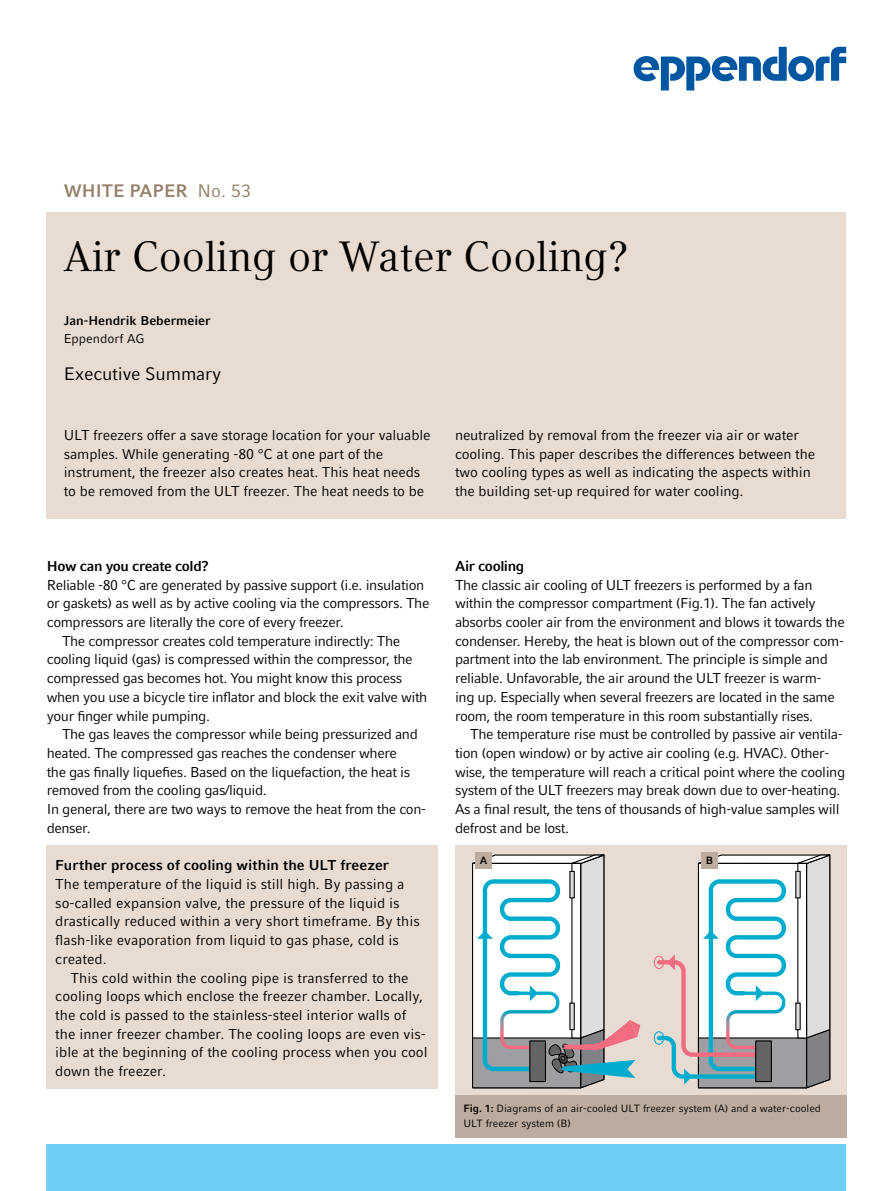
<style>
.page{position:relative;width:893px;height:1191px;background:#fff}
.page>*{position:absolute;margin:0;border:0;box-sizing:border-box;transform-origin:0 0}
.t1{font:42px "Compatil Textfor Eppendorf";color:#000}
.t2{font:18px "Compatil Factfor Eppendorf";letter-spacing:-.01em;color:#000}
.t3{font:700 18px "Compatil Factfor Eppendorf";color:#94816b}
.t4{font:14.25px/18.8px "Compatil Factfor Eppendorf";letter-spacing:-.03em;color:#000}
.t5{font:14.25px/18.8px "Compatil Factfor Eppendorf";color:#000}
.t6{font:14.25px/18.8px "Compatil Factfor Eppendorf";letter-spacing:-.01em;color:#000}
.t7{font:700 14.25px "Compatil Factfor Eppendorf";letter-spacing:-.005em;color:#000}
.t8{font:700 14.25px "Compatil Factfor Eppendorf";letter-spacing:-.025em;color:#000}
.t9{font:700 14.25px "Compatil Factfor Eppendorf";letter-spacing:-.03em;color:#000}
.t10{font:700 12.75px "Compatil Factfor Eppendorf";color:#000}
.t11{font:12.75px "Compatil Factfor Eppendorf";color:#000}
.t12{font:10.5px/15px "Compatil Factfor Eppendorf";color:#000}
.t13{font:700 10.5px "Compatil Factfor Eppendorf";color:#000}
.s1{font-weight:400}
.s2{font-weight:700}
</style>
<div class="page">
<div style="left:47px;top:1144px;width:799px;height:47px;background:#6dcff6"></div>
<svg style="left:634px;top:47px;width:212px;height:43px"></svg>
<div style="left:47px;top:213px;width:799px;height:306px;background:#e7dbd2"></div>
<div style="left:47px;top:845px;width:391px;height:243px;background:#e7dbd2"></div>
<div style="left:455px;top:845px;width:391px;height:250px;background:#e7dbd2"></div>
<svg style="left:472px;top:854px;width:168px;height:234px"></svg>
<div style="left:654px;top:955px;width:10px;height:14px;border:1px solid #f16b81;border-radius:50%"></div>
<div style="left:654px;top:1031px;width:10px;height:13px;border:1px solid #00accd;border-radius:50%"></div>
<svg style="left:655px;top:854px;width:175px;height:234px"></svg>
<div style="left:455px;top:1095px;width:391px;height:43px;background:#bcac9f"></div>
<div style="left:475px;top:852px;width:17px;height:16px;background:#bcac9f"></div>
<div style="left:701px;top:852px;width:17px;height:16px;background:#bcac9f"></div>
<p class="t3" style="left:64px;top:180px;width:189px">WHITE PAPER <span class="s1">No. 53</span></p>
<h1 class="t1" style="left:64px;top:232px;width:567px">Air Cooling or Water Cooling?</h1>
<p class="t10" style="left:64px;top:313px;width:148px">Jan-Hendrik Bebermeier</p>
<p class="t11" style="left:64px;top:331px;width:82px">Eppendorf AG</p>
<p class="t2" style="left:64px;top:364px;width:159px">Executive Summary</p>
<p class="t6" style="left:64px;top:425px;width:368px">ULT freezers offer a save storage location for your valuable samples. While generating -80 °C at one part of the instrument, the freezer also creates heat. This heat needs to be removed from the ULT freezer. The heat needs to be</p>
<p class="t6" style="left:455px;top:425px;width:362px">neutralized by removal from the freezer via air or water cooling. This paper describes the differences between the two cooling types as well as indicating the aspects within the building set-up required for water cooling.</p>
<p class="t8" style="left:47px;top:557px;width:164px">How can you create cold?</p>
<p class="t4" style="left:47px;top:575px;width:379px">Reliable -80 °C are generated by passive support (i.e. insulation</p>
<p class="t4" style="left:47px;top:594px;width:384px">or gaskets) as well as by active cooling via the compressors. The</p>
<p class="t4" style="left:47px;top:612px;width:299px">compressors are literally the core of every freezer.</p>
<p class="t4" style="left:62px;top:631px;width:340px">The compressor creates cold temperature indirectly: The</p>
<p class="t4" style="left:47px;top:650px;width:367px">cooling liquid (gas) is compressed within the compressor, the</p>
<p class="t4" style="left:47px;top:669px;width:357px">compressed gas becomes hot. You might know this process</p>
<p class="t4" style="left:47px;top:687px;width:382px">when you use a bicycle tire inflator and block the exit valve with</p>
<p class="t4" style="left:47px;top:706px;width:165px">your finger while pumping.</p>
<p class="t4" style="left:62px;top:725px;width:357px">The gas leaves the compressor while being pressurized and</p>
<p class="t4" style="left:47px;top:743px;width:352px">heated. The compressed gas reaches the condenser where</p>
<p class="t4" style="left:47px;top:762px;width:365px">the gas finally liquefies. Based on the liquefaction, the heat is</p>
<p class="t4" style="left:47px;top:781px;width:221px">removed from the cooling gas/liquid.</p>
<p class="t4" style="left:47px;top:800px;width:381px">In general, there are two ways to remove the heat from the con-</p>
<p class="t4" style="left:47px;top:818px;width:45px">denser.</p>
<p class="t7" style="left:55px;top:857px;width:335px">Further process of cooling within the ULT freezer</p>
<p class="t5" style="left:55px;top:874px;width:366px">The temperature of the liquid is still high. By passing a so-called expansion valve, the pressure of the liquid is drastically reduced within a very short timeframe. By this flash-like evaporation from liquid to gas phase, cold is created.</p>
<p class="t5" style="left:55px;top:968px;width:374px;text-indent:15px">This cold within the cooling pipe is transferred to the cooling loops which enclose the freezer chamber. Locally, the cold is passed to the stainless-steel interior walls of the inner freezer chamber. The cooling loops are even vis&shy;ible at the beginning of the cooling process when you cool down the freezer.</p>
<p class="t9" style="left:455px;top:557px;width:71px">Air cooling</p>
<p class="t4" style="left:455px;top:575px;width:391px">The classic air cooling of ULT freezers is performed by a fan within the compressor compartment (Fig.1). The fan actively absorbs cooler air from the environment and blows it towards the condenser. Hereby, the heat is blown out of the compressor com&shy;partment into the lab environment. The principle is simple and reliable. Unfavorable, the air around the ULT freezer is warm-<br>ing up. Especially when several freezers are located in the same room, the room temperature in this room substantially rises.</p>
<p class="t4" style="left:455px;top:725px;width:392px;text-indent:15px">The temperature rise must be controlled by passive air ventila&shy;tion (open window) or by active air cooling (e.g. HVAC). Other&shy;wise, the temperature will reach a critical point where the cooling system of the ULT freezers may break down due to over-heating.<br>As a final result, the tens of thousands of high-value samples will defrost and be lost.</p>
<p class="t13" style="left:480px;top:854px;width:9px">A</p>
<p class="t13" style="left:706px;top:854px;width:9px">B</p>
<p class="t12" style="left:463px;top:1101px;width:359px"><span class="s2">Fig. 1:</span> Diagrams of an air-cooled ULT freezer system (A) and a water-cooled<br>ULT freezer system (B)</p>
</div>
